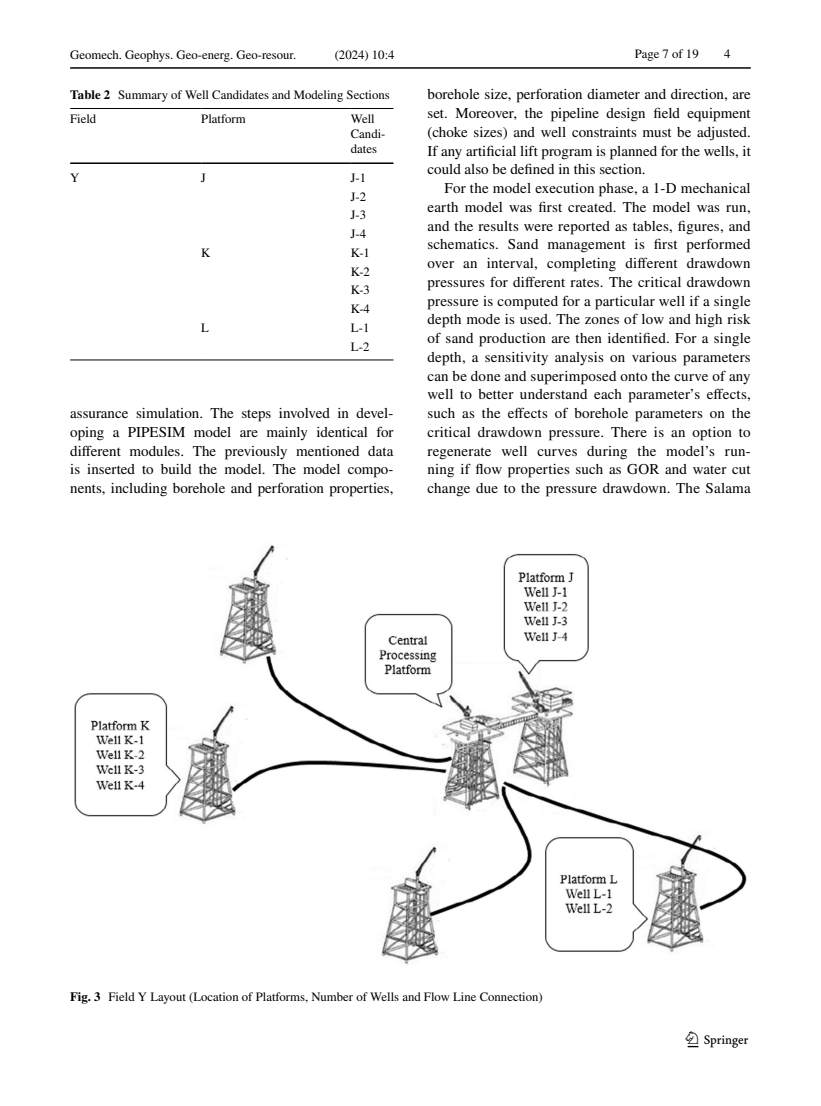
<style>
.page{position:relative;width:821px;height:1106px;background:#fff}
.page>*{position:absolute;margin:0;border:0;box-sizing:border-box;transform-origin:0 0}
.t1{font:22.5px "Springnew Regular 3";color:#000}
.t2{font:15px/18.8px "STIX";color:#000;text-align:justify}
.t3{font:12.75px/18.8px "STIX";color:#000}
.s1{font-weight:700}
</style>
<div class="page">
<hr style="left:70px;top:67px;width:680px;height:2px;background:#000">
<hr style="left:70px;top:108px;width:131px;height:1px;background:#000">
<hr style="left:70px;top:162px;width:131px;height:2px;background:#000">
<hr style="left:201px;top:108px;width:150px;height:1px;background:#000">
<hr style="left:201px;top:162px;width:150px;height:2px;background:#000">
<hr style="left:351px;top:108px;width:42px;height:1px;background:#000">
<hr style="left:351px;top:162px;width:42px;height:2px;background:#000">
<hr style="left:70px;top:359px;width:131px;height:1px;background:#000">
<hr style="left:201px;top:359px;width:150px;height:1px;background:#000">
<hr style="left:351px;top:359px;width:42px;height:1px;background:#000">
<img style="left:74px;top:545px;width:672px;height:420px">
<p class="t3" style="left:70px;top:47px;width:228px">Geomech. Geophys. Geo-energ. Geo-resour.</p>
<p class="t3" style="left:335px;top:47px;width:61px">(2024) 10:4</p>
<p class="t3" style="left:70px;top:83px;width:321px;line-height:24.6px"><span class="s1">Table 2</span> Summary of Well Candidates and Modeling Sections<br>Field</p>
<p class="t3" style="left:201px;top:111px;width:46px">Platform</p>
<p class="t3" style="left:351px;top:112px;width:36px;line-height:15px">Well<br>Candi&shy;dates</p>
<p class="t3" style="left:70px;top:169px;width:11px">Y</p>
<p class="t3" style="left:201px;top:169px;width:6px">J</p>
<p class="t3" style="left:351px;top:169px;width:17px;text-align:justify">J-1<br>J-2<br>J-3<br>J-4</p>
<p class="t3" style="left:201px;top:244px;width:11px">K</p>
<p class="t3" style="left:351px;top:244px;width:21px;text-align:justify">K-1<br>K-2<br>K-3<br>K-4</p>
<p class="t3" style="left:201px;top:319px;width:9px">L</p>
<p class="t3" style="left:351px;top:319px;width:20px">L-1<br>L-2</p>
<p class="t2" style="left:70px;top:404px;width:325px">assurance simulation. The steps involved in devel&shy;oping a PIPESIM model are mainly identical for different modules. The previously mentioned data is inserted to build the model. The model compo&shy;nents, including borehole and perforation properties,</p>
<p class="t3" style="left:635px;top:45px;width:65px">Page 7 of 19</p>
<p class="t3" style="left:724px;top:45px;width:8px">4</p>
<p class="t2" style="left:427px;top:86px;width:325px">borehole size, perforation diameter and direction, are set. Moreover, the pipeline design field equipment (choke sizes) and well constraints must be adjusted.<br>If any artificial lift program is planned for the wells, it could also be defined in this section.</p>
<p class="t2" style="left:427px;top:180px;width:325px;text-indent:17px">For the model execution phase, a 1-D mechanical earth model was first created. The model was run, and the results were reported as tables, figures, and schematics. Sand management is first performed over an interval, completing different drawdown pressures for different rates. The critical drawdown pressure is computed for a particular well if a single depth mode is used. The zones of low and high risk of sand production are then identified. For a single depth, a sensitivity analysis on various parameters can be done and superimposed onto the curve of any well to better understand each parameter’s effects, such as the effects of borehole parameters on the critical drawdown pressure. There is an option to regenerate well curves during the model’s run&shy;ning if flow properties such as GOR and water cut change due to the pressure drawdown. The Salama</p>
<p class="t3" style="left:70px;top:987px;width:474px"><span class="s1">Fig. 3</span> Field Y Layout (Location of Platforms, Number of Wells and Flow Line Connection)</p>
<h1 class="t1" style="left:687px;top:1031px;width:62px">1 3</h1>
</div>
